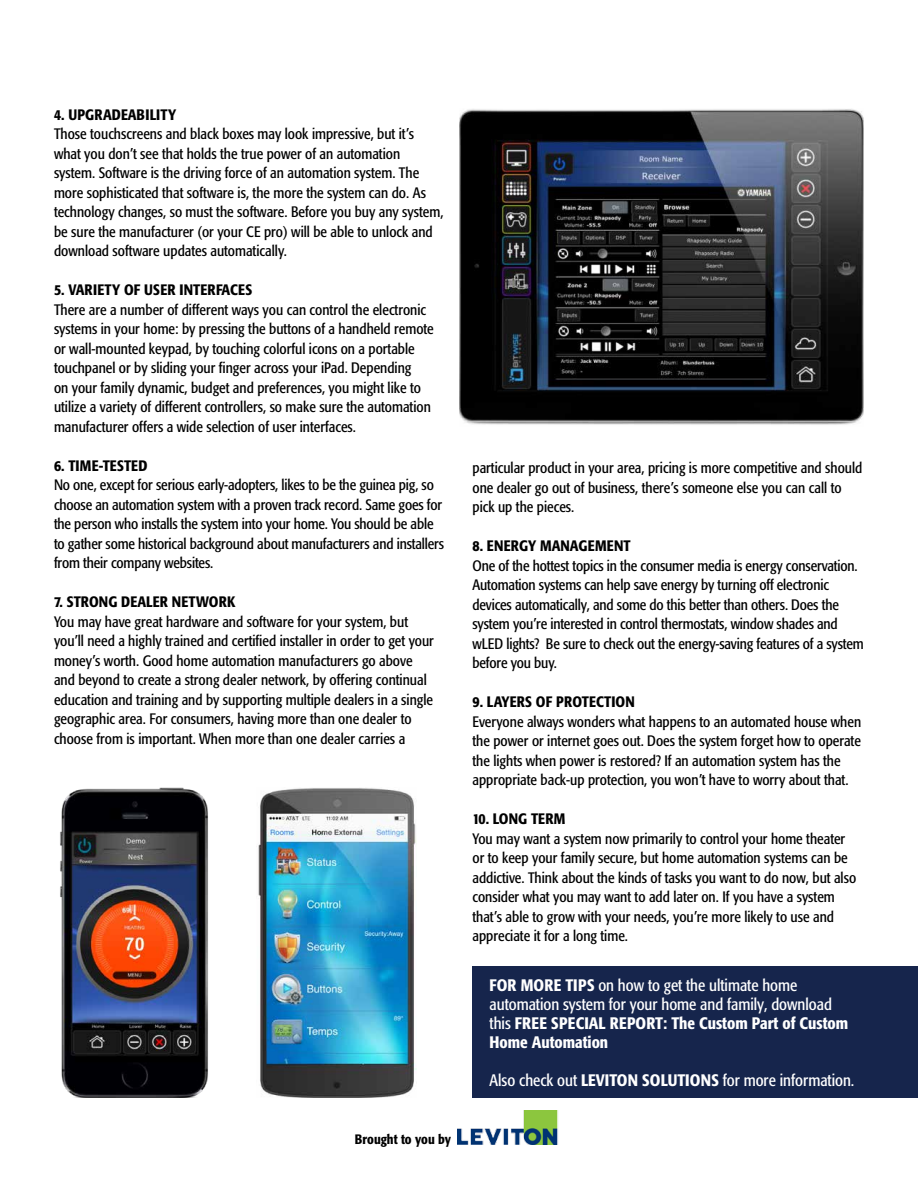
<style>
.page{position:relative;width:918px;height:1188px;background:#fff}
.page>*{position:absolute;margin:0;border:0;box-sizing:border-box;transform-origin:0 0}
.t1{font:condensed 16.5px/18.9px "Formata";color:#fff}
.t2{font:condensed 15px/19.5px "Formata";color:#000}
.t3{font:500 condensed 15px "Formata";letter-spacing:.01em;color:#000}
.t4{font:500 condensed 13.5px "Formata";color:#000}
.s1{font-weight:500}
</style>
<div class="page">
<img style="left:458px;top:1110px;width:100px;height:35px">
<div style="left:472px;top:967px;width:446px;height:131px;background:#16254c"></div>
<img style="left:459px;top:109px;width:405px;height:316px">
<img style="left:258px;top:788px;width:159px;height:310px">
<img style="left:60px;top:788px;width:148px;height:310px">
<p class="t3" style="left:54px;top:105px;width:124px">4. UPGRADEABILITY</p>
<p class="t2" style="left:54px;top:124px;width:391px">Those touchscreens and black boxes may look impressive, but it’s what you don’t see that holds the true power of an automation system. Software is the driving force of an automation system. The more sophisticated that software is, the more the system can do. As technology changes, so must the software. Before you buy any system, be sure the manufacturer (or your CE pro) will be able to unlock and download software updates automatically.</p>
<p class="t3" style="left:54px;top:281px;width:200px">5. VARIETY OF USER INTERFACES</p>
<p class="t2" style="left:54px;top:300px;width:381px">There are a number of different ways you can control the electronic systems in your home: by pressing the buttons of a handheld remote or wall-mounted keypad, by touching colorful icons on a portable touchpanel or by sliding your finger across your iPad. Depending<br>on your family dynamic, budget and preferences, you might like to utilize a variety of different controllers, so make sure the automation manufacturer offers a wide selection of user interfaces.</p>
<p class="t3" style="left:54px;top:456px;width:95px">6. TIME-TESTED</p>
<p class="t2" style="left:54px;top:475px;width:392px">No one, except for serious early-adopters, likes to be the guinea pig, so choose an automation system with a proven track record. Same goes for the person who installs the system into your home. You should be able to gather some historical background about manufacturers and installers from their company websites.</p>
<p class="t3" style="left:54px;top:593px;width:183px">7. STRONG DEALER NETWORK</p>
<p class="t2" style="left:54px;top:612px;width:381px">You may have great hardware and software for your system, but you’ll need a highly trained and certified installer in order to get your money’s worth. Good home automation manufacturers go above and beyond to create a strong dealer network, by offering continual education and training and by supporting multiple dealers in a single geographic area. For consumers, having more than one dealer to choose from is important. When more than one dealer carries a</p>
<p class="t4" style="left:355px;top:1131px;width:98px">Brought to you by</p>
<p class="t2" style="left:472px;top:458px;width:391px">particular product in your area, pricing is more competitive and should one dealer go out of business, there’s someone else you can call to pick up the pieces.</p>
<p class="t3" style="left:472px;top:537px;width:160px">8. ENERGY MANAGEMENT</p>
<p class="t2" style="left:472px;top:556px;width:393px">One of the hottest topics in the consumer media is energy conservation.<br>Automation systems can help save energy by turning off electronic devices automatically, and some do this better than others. Does the system you’re interested in control thermostats, window shades and wLED lights? Be sure to check out the energy-saving features of a system before you buy.</p>
<p class="t3" style="left:472px;top:693px;width:164px">9. LAYERS OF PROTECTION</p>
<p class="t2" style="left:472px;top:712px;width:390px">Everyone always wonders what happens to an automated house when the power or internet goes out. Does the system forget how to operate the lights when power is restored? If an automation system has the appropriate back-up protection, you won’t have to worry about that.</p>
<p class="t3" style="left:472px;top:810px;width:94px">10. LONG TERM</p>
<p class="t2" style="left:472px;top:829px;width:385px">You may want a system now primarily to control your home theater or to keep your family secure, but home automation systems can be addictive. Think about the kinds of tasks you want to do now, but also consider what you may want to add later on. If you have a system that’s able to grow with your needs, you’re more likely to use and appreciate it for a long time.</p>
<p class="t1" style="left:490px;top:976px;width:360px"><span class="s1">FOR MORE TIPS</span> on how to get the ultimate home automation system for your home and family, download this <span class="s1">FREE SPECIAL REPORT: The Custom Part of Custom Home Automation</span></p>
<p class="t1" style="left:490px;top:1071px;width:366px">Also check out <span class="s1">LEVITON SOLUTIONS</span> for more information.</p>
</div>
